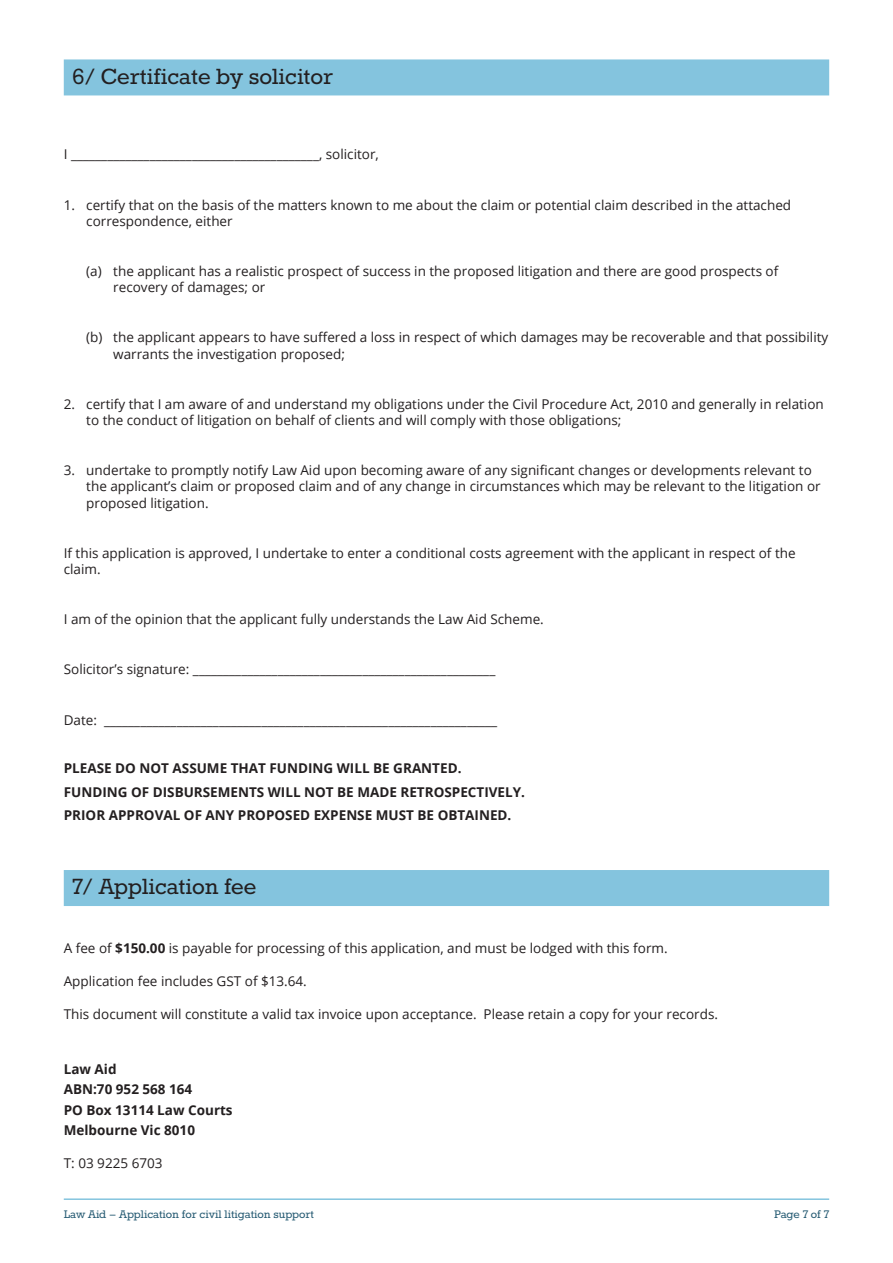
<style>
.page{position:relative;width:893px;height:1263px;background:#fff}
.page>*{position:absolute;margin:0;border:0;box-sizing:border-box;transform-origin:0 0}
.section_heading{font:27px "Rokkitt";color:#231f20}
.body_copy{font:13.5px/16.2px "Open Sans";color:#231f20}
.body_copy-2{font:700 13.5px "Open Sans";color:#231f20}
.t1{font:13.5px "Rokkitt";color:#265b73}
.s1{font-weight:700}
</style>
<div class="page">
<hr style="left:64px;top:1198px;width:765px;height:2px;background:#84c4de">
<div style="left:64px;top:59px;width:765px;height:36px;background:#84c4de"></div>
<div style="left:64px;top:870px;width:765px;height:36px;background:#84c4de"></div>
<p class="section_heading" style="left:72px;top:63px;width:262px">6/ Certificate by solicitor</p>
<p class="body_copy" style="left:64px;top:146px;width:317px">I _________________________________________, solicitor,</p>
<p class="body_copy" style="left:86px;top:196px;width:706px;text-indent:-22px">1. certify that on the basis of the matters known to me about the claim or potential claim described in the attached correspondence, either</p>
<p class="body_copy" style="left:113px;top:263px;width:667px;text-indent:-27px">(a) the applicant has a realistic prospect of success in the proposed litigation and there are good prospects of recovery of damages; or</p>
<p class="body_copy" style="left:113px;top:329px;width:716px;text-indent:-27px">(b) the applicant appears to have suffered a loss in respect of which damages may be recoverable and that possibility warrants the investigation proposed;</p>
<p class="body_copy" style="left:86px;top:395px;width:739px;text-indent:-22px">2. certify that I am aware of and understand my obligations under the Civil Procedure Act, 2010 and generally in relation to the conduct of litigation on behalf of clients and will comply with those obligations;</p>
<p class="body_copy" style="left:86px;top:462px;width:736px;text-indent:-22px">3. undertake to promptly notify Law Aid upon becoming aware of any significant changes or developments relevant to the applicant’s claim or proposed claim and of any change in circumstances which may be relevant to the litigation or proposed litigation.</p>
<p class="body_copy" style="left:64px;top:544px;width:733px">If this application is approved, I undertake to enter a conditional costs agreement with the applicant in respect of the claim.</p>
<p class="body_copy" style="left:64px;top:611px;width:482px">I am of the opinion that the applicant fully understands the Law Aid Scheme.</p>
<p class="body_copy" style="left:64px;top:661px;width:433px">Solicitor’s signature: __________________________________________________</p>
<p class="body_copy" style="left:64px;top:711px;width:435px">Date: _________________________________________________________________</p>
<p class="body_copy-2" style="left:64px;top:759px;width:399px">PLEASE DO NOT ASSUME THAT FUNDING WILL BE GRANTED.</p>
<p class="body_copy-2" style="left:64px;top:782px;width:463px">FUNDING OF DISBURSEMENTS WILL NOT BE MADE RETROSPECTIVELY.</p>
<p class="body_copy-2" style="left:64px;top:805px;width:449px">PRIOR APPROVAL OF ANY PROPOSED EXPENSE MUST BE OBTAINED.</p>
<p class="section_heading" style="left:72px;top:874px;width:186px">7/ Application fee</p>
<p class="body_copy" style="left:64px;top:939px;width:605px">A fee of <span class="s1">$150.00</span> is payable for processing of this application, and must be lodged with this form.</p>
<p class="body_copy" style="left:64px;top:973px;width:245px">Application fee includes GST of $13.64.</p>
<p class="body_copy" style="left:64px;top:1006px;width:656px">This document will constitute a valid tax invoice upon acceptance. Please retain a copy for your records.</p>
<p class="body_copy-2" style="left:64px;top:1059px;width:54px">Law Aid</p>
<p class="body_copy-2" style="left:64px;top:1080px;width:130px">ABN:70 952 568 164</p>
<p class="body_copy-2" style="left:64px;top:1100px;width:170px">PO Box 13114 Law Courts</p>
<p class="body_copy-2" style="left:64px;top:1121px;width:133px">Melbourne Vic 8010</p>
<p class="body_copy" style="left:64px;top:1155px;width:100px">T: 03 9225 6703</p>
<p class="t1" style="left:64px;top:1207px;width:252px">Law Aid – Application for civil litigation support</p>
<p class="t1" style="left:774px;top:1207px;width:57px">Page 7 of 7</p>
</div>
